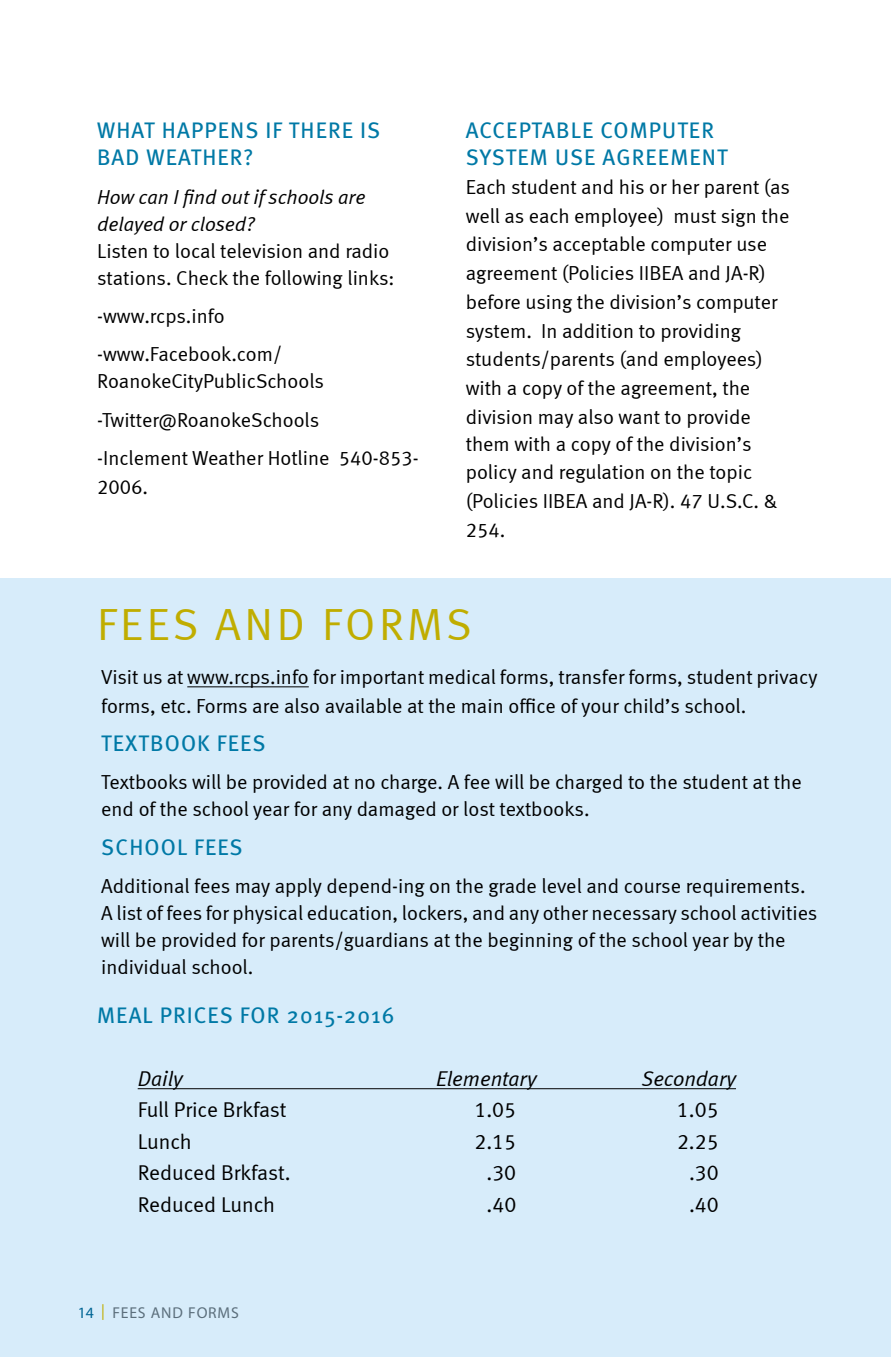
<style>
.page{position:relative;width:891px;height:1357px;background:#fff}
.page>*{position:absolute;margin:0;border:0;box-sizing:border-box;transform-origin:0 0}
.t1{font:45px "Meta Normal LF";letter-spacing:.08em;color:#c0ad00}
.t2{font:22.5px/27px "Meta";letter-spacing:.05em;color:#0079a6}
.t3{font:21.38px "Meta Normal LF";color:#000}
.t4{font:italic 21.38px "Meta Normal LF";color:#000}
.t5{font:20.25px/28.6px "Meta Normal LF";color:#000}
.t6{font:italic 20.25px/27px "Meta Normal LF";letter-spacing:-.005em;color:#000}
.t7{font:15.75px "Myriad";letter-spacing:.05em;color:#5c6f7c}
.s1{color:#006594}
.s2{color:#c0ad00}
</style>
<div class="page">
<div style="left:0;top:578px;width:891px;height:779px;background:#d7ecfa"></div>
<hr style="left:187px;top:686px;width:122px;height:1px;background:#000">
<hr style="left:138px;top:1088px;width:598px;height:1px;background:#000">
<p class="t2" style="left:97px;top:117px;width:285px">WHAT HAPPENS IF THERE IS<br>BAD WEATHER?</p>
<p class="t6" style="left:97px;top:183px;width:270px">How can I find out if schools are delayed or closed?</p>
<p class="t5" style="left:97px;top:237px;width:299px;line-height:27px">Listen to local television and radio stations. Check the following links:</p>
<p class="t5" style="left:97px;top:297px;width:186px;line-height:38.2px">-www.rcps.info -www.Facebook.com/</p>
<p class="t5" style="left:97px;top:362px;width:323px;line-height:38.2px">RoanokeCityPublicSchools -Twitter@RoanokeSchools<br>-Inclement Weather Hotline 540-853-</p>
<p class="t5" style="left:97px;top:472px;width:52px">2006.</p>
<p class="t2" style="left:466px;top:117px;width:263px">ACCEPTABLE COMPUTER<br>SYSTEM USE AGREEMENT</p>
<p class="t5" style="left:466px;top:173px;width:326px">Each student and his or her parent (as well as each employee) must sign the division’s acceptable computer use agreement (Policies IIBEA and JA-R) before using the division’s computer system. In addition to providing students/parents (and employees) with a copy of the agreement, the division may also want to provide them with a copy of the division’s policy and regulation on the topic (Policies IIBEA and JA-R). 47 U.S.C. &amp;<br>254.</p>
<h1 class="t1" style="left:97px;top:598px;width:376px">FEES AND FORMS</h1>
<p class="t5" style="left:101px;top:662px;width:718px">Visit us at www.rcps.info for important medical forms, transfer forms, student privacy forms, etc. Forms are also available at the main office of your child’s school.</p>
<p class="t2" style="left:101px;top:729px;width:166px">TEXTBOOK FEES</p>
<p class="t5" style="left:101px;top:768px;width:702px;line-height:27px">Textbooks will be provided at no charge. A fee will be charged to the student at the end of the school year for any damaged or lost textbooks.</p>
<p class="t2" style="left:101px;top:833px;width:143px">SCHOOL FEES</p>
<p class="t5" style="left:101px;top:872px;width:718px;line-height:27px">Additional fees may apply depend-ing on the grade level and course requirements.<br>A list of fees for physical education, lockers, and any other necessary school activities will be provided for parents/guardians at the beginning of the school year by the individual school.</p>
<p class="t2" style="left:97px;top:1001px;width:299px">MEAL PRICES FOR 2015-2016</p>
<p class="t4" style="left:138px;top:1066px;width:47px">Daily</p>
<p class="t4" style="left:436px;top:1066px;width:102px">Elementary</p>
<p class="t4" style="left:642px;top:1066px;width:96px">Secondary</p>
<p class="t3" style="left:138px;top:1097px;width:150px">Full Price Brkfast</p>
<p class="t3" style="left:474px;top:1097px;width:43px">1.05</p>
<p class="t3" style="left:677px;top:1097px;width:43px">1.05</p>
<p class="t3" style="left:138px;top:1129px;width:55px">Lunch</p>
<p class="t3" style="left:475px;top:1129px;width:43px">2.15</p>
<p class="t3" style="left:677px;top:1129px;width:43px">2.25</p>
<p class="t3" style="left:138px;top:1160px;width:154px">Reduced Brkfast.</p>
<p class="t3" style="left:486px;top:1160px;width:31px">.30</p>
<p class="t3" style="left:689px;top:1160px;width:31px">.30</p>
<p class="t3" style="left:138px;top:1192px;width:139px">Reduced Lunch</p>
<p class="t3" style="left:487px;top:1192px;width:31px">.40</p>
<p class="t3" style="left:689px;top:1192px;width:31px">.40</p>
<p class="t7" style="left:78px;top:1305px;width:163px"><span class="s1">14</span> <span class="s2">|</span> FEES AND FORMS</p>
<p class="t7" style="left:112px;top:1305px;width:243px">GENERAL SCHOOL INFORMATION</p>
</div>
